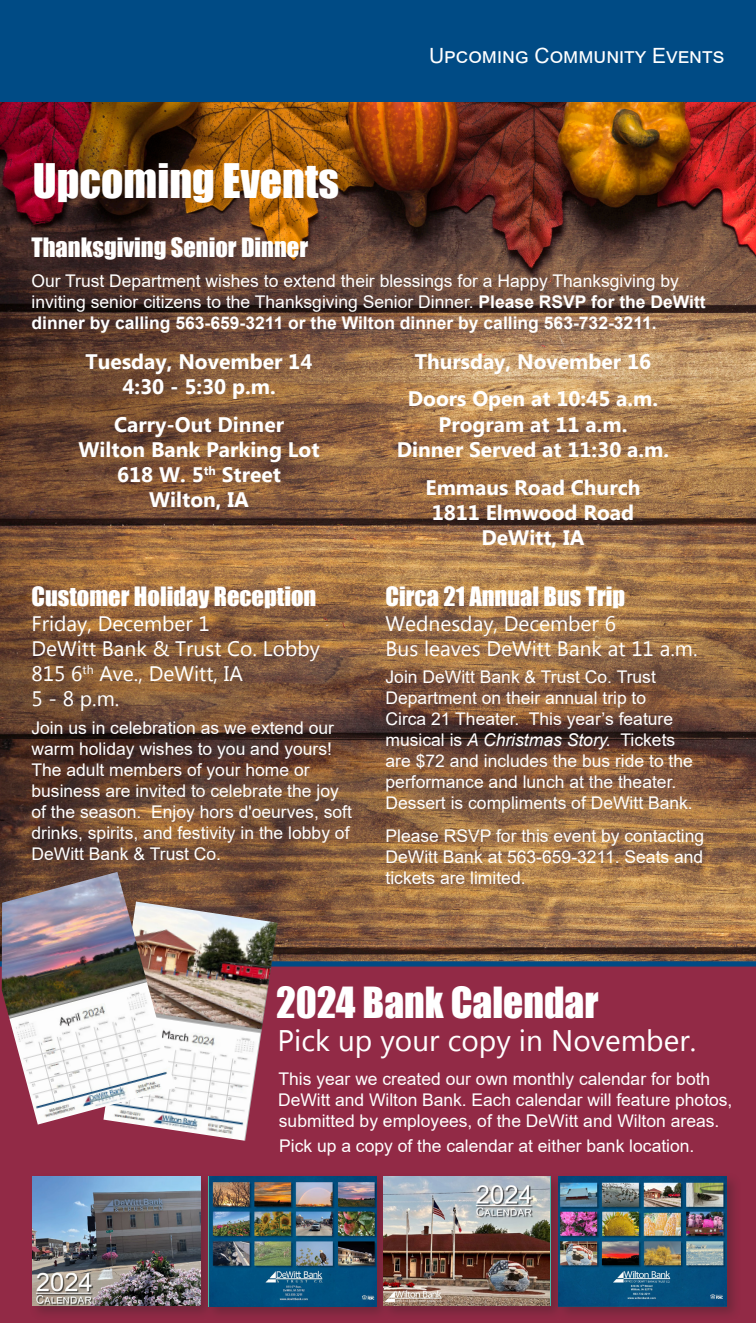
<style>
.page{position:relative;width:756px;height:1323px;background:#fff}
.page>*{position:absolute;margin:0;border:0;box-sizing:border-box;transform-origin:0 0}
.t1{font:43.75px "Impact";color:#fff}
.t2{font:39.38px "Impact";color:#fff}
.t3{font:29.75px "Microsoft Tai Le";color:#fff}
.t4{font:24.5px "Impact";color:#fff}
.t5{font:700 21px "Microsoft Tai Le";color:#fff}
.t6{font:21px "Microsoft Tai Le";color:#fff}
.t7{font:21px "Arial";color:#fff}
.t8{font:17.5px/21px "Arial";color:#fff}
.s1{font-weight:700}
.s2{font-style:italic}
</style>
<div class="page">
<img style="left:0;top:739px;width:756px;height:222px">
<img style="left:0;top:102px;width:756px;height:637px">
<div style="left:0;top:0;width:756px;height:102px;background:#004b85"></div>
<div style="left:0;top:965px;width:756px;height:358px;background:#922a46"></div>
<div style="left:0;top:961px;width:756px;height:6px;background:#004b85"></div>
<div style="left:29px;top:1172px;width:713px;height:149px;background:#231f20;opacity:.3"></div>
<img style="left:33px;top:1177px;width:168px;height:129px">
<img style="left:384px;top:1177px;width:165px;height:129px">
<img style="left:210px;top:1176px;width:166px;height:130px">
<img style="left:559px;top:1176px;width:168px;height:130px">
<img style="left:140px;top:902px;width:138px;height:239px">
<img style="left:2px;top:872px;width:173px;height:253px">
<p class="t1" style="left:33px;top:147px;width:308px">Upcoming Events</p>
<p class="t7" style="left:429px;top:41px;width:297px">Upcoming Community Events</p>
<p class="t4" style="left:32px;top:228px;width:278px">Thanksgiving Senior Dinner</p>
<p class="t8" style="left:32px;top:271px;width:676px">Our Trust Department wishes to extend their blessings for a Happy Thanksgiving by inviting senior citizens to the Thanksgiving Senior Dinner. <span class="s1">Please RSVP for the DeWitt dinner by calling 563-659-3211 or the Wilton dinner by calling 563-732-3211.</span></p>
<p class="t5" style="left:86px;top:349px;width:228px">Tuesday, November 14</p>
<p class="t5" style="left:122px;top:374px;width:155px">4:30 - 5:30 p.m.</p>
<p class="t5" style="left:114px;top:412px;width:172px">Carry-Out Dinner</p>
<p class="t5" style="left:79px;top:437px;width:243px">Wilton Bank Parking Lot</p>
<p class="t5" style="left:117px;top:463px;width:165px">618 W. 5<sup>th</sup> Street</p>
<p class="t5" style="left:149px;top:488px;width:101px">Wilton, IA</p>
<p class="t5" style="left:415px;top:349px;width:238px">Thursday, November 16</p>
<p class="t5" style="left:408px;top:387px;width:252px">Doors Open at 10:45 a.m.</p>
<p class="t5" style="left:439px;top:412px;width:190px">Program at 11 a.m.</p>
<p class="t5" style="left:397px;top:437px;width:274px">Dinner Served at 11:30 a.m.</p>
<p class="t5" style="left:426px;top:475px;width:216px">Emmaus Road Church</p>
<p class="t5" style="left:432px;top:500px;width:204px">1811 Elmwood Road</p>
<p class="t5" style="left:481px;top:526px;width:105px">DeWitt, IA</p>
<p class="t4" style="left:32px;top:577px;width:286px">Customer Holiday Reception</p>
<p class="t6" style="left:32px;top:611px;width:180px">Friday, December 1</p>
<p class="t6" style="left:32px;top:637px;width:290px">DeWitt Bank &amp; Trust Co. Lobby</p>
<p class="t6" style="left:32px;top:662px;width:213px">815 6<sup>th</sup> Ave., DeWitt, IA</p>
<p class="t6" style="left:32px;top:687px;width:89px">5 - 8 p.m.</p>
<p class="t8" style="left:32px;top:717px;width:322px">Join us in celebration as we extend our warm holiday wishes to you and yours!<br>The adult members of your home or business are invited to celebrate the joy of the season. Enjoy hors d'oeurves, soft drinks, spirits, and festivity in the lobby of DeWitt Bank &amp; Trust Co.</p>
<p class="t4" style="left:386px;top:577px;width:241px">Circa 21 Annual Bus Trip</p>
<p class="t6" style="left:386px;top:611px;width:232px">Wednesday, December 6</p>
<p class="t6" style="left:386px;top:637px;width:314px">Bus leaves DeWitt Bank at 11 a.m.</p>
<p class="t8" style="left:386px;top:666px;width:309px">Join DeWitt Bank &amp; Trust Co. Trust Department on their annual trip to<br>Circa 21 Theater. This year’s feature musical is <span class="s2">A Christmas Story.</span> Tickets are $72 and includes the bus ride to the performance and lunch at the theater.<br>Dessert is compliments of DeWitt Bank.</p>
<p class="t8" style="left:386px;top:826px;width:320px;text-align:justify">Please RSVP for this event by contacting DeWitt Bank at 563-659-3211. Seats and tickets are limited.</p>
<p class="t2" style="left:276px;top:972px;width:324px">2024 Bank Calendar</p>
<p class="t3" style="left:278px;top:1024px;width:420px">Pick up your copy in November.</p>
<p class="t8" style="left:278px;top:1068px;width:456px">This year we created our own monthly calendar for both<br>DeWitt and Wilton Bank. Each calendar will feature photos, submitted by employees, of the DeWitt and Wilton areas.</p>
<p class="t8" style="left:279px;top:1135px;width:417px">Pick up a copy of the calendar at either bank location.</p>
</div>
